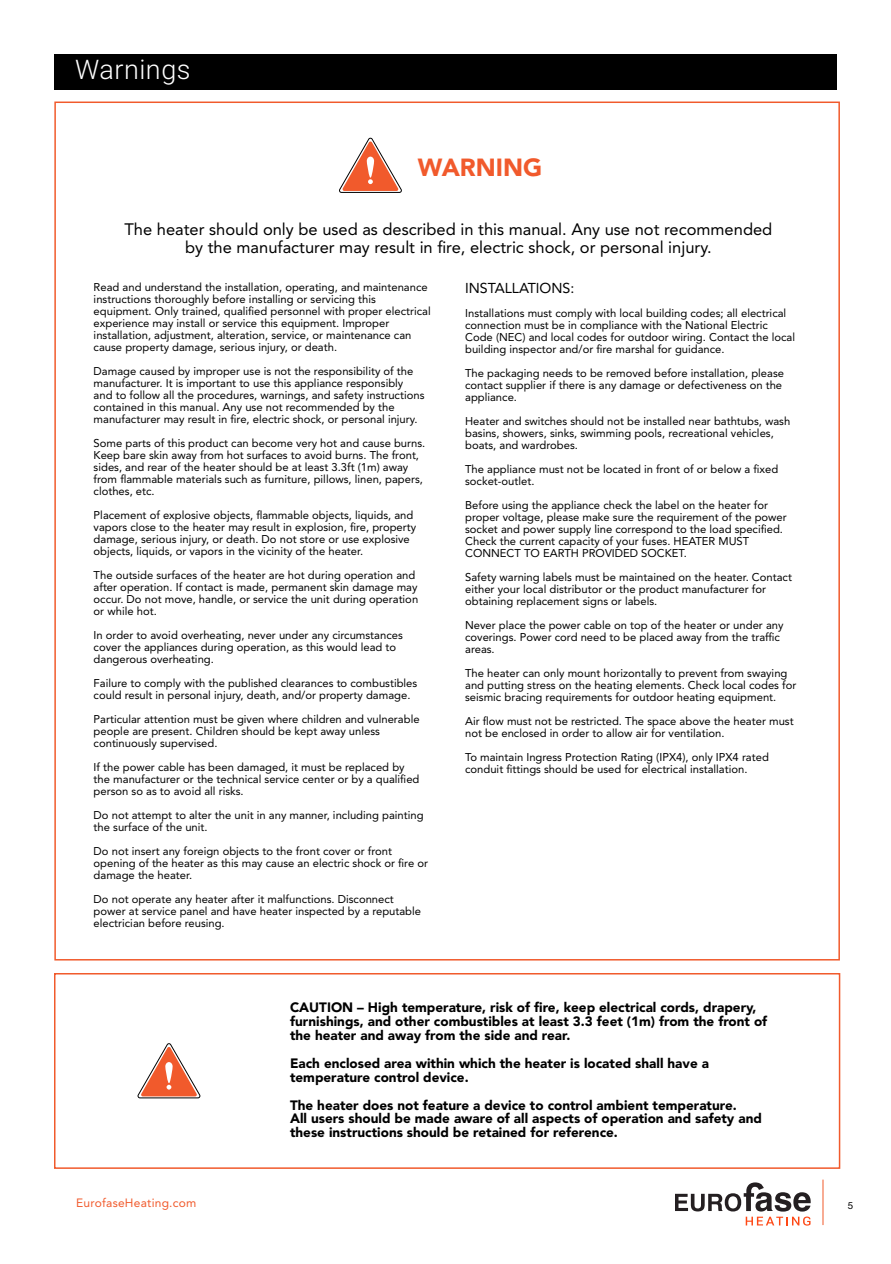
<style>
.page{position:relative;width:891px;height:1264px;background:#fff}
.page>*{position:absolute;margin:0;border:0;box-sizing:border-box;transform-origin:0 0}
.t1{font:300 27px "Roboto";letter-spacing:.02em;color:#fff}
.t2{font:900 24.6px "Avenir LT Std";color:#f15a2c}
.t3{font:16.5px/18px "Avenir LT Std";color:#000;text-align:center}
.t4{font:14.25px "Avenir LT Std";color:#000}
.t5{font:900 13.5px/14px "Avenir LT Std";color:#000}
.t6{font:12px "Avenir LT Std";letter-spacing:.02em;color:#f15a2c}
.t7{font:11.25px/12px "Avenir LT Std";color:#000}
.t8{font:9.75px "Helvetica Neue LT Std";color:#000}
</style>
<div class="page">
<hr style="left:823px;top:1179px;width:1px;height:46px;background:#f1592a">
<svg style="left:675px;top:1182px;width:136px;height:43px"></svg>
<div style="left:54px;top:54px;width:783px;height:35px;background:#000"></div>
<svg style="left:339px;top:137px;width:63px;height:56px"></svg>
<div style="left:54px;top:973px;width:786px;height:196px;border:2px solid #f15a2c"></div>
<svg style="left:137px;top:1043px;width:63px;height:55px"></svg>
<h1 class="t1" style="left:75px;top:50px;width:117px">Warnings</h1>
<h2 class="t2" style="left:418px;top:152px;width:126px">WARNING</h2>
<h3 class="t3" style="left:125px;top:221px;width:649px">The heater should only be used as described in this manual. Any use not recommended by the manufacturer may result in fire, electric shock, or personal injury.</h3>
<p class="t7" style="left:94px;top:281px;width:339px">Read and understand the installation, operating, and maintenance instructions thoroughly before installing or servicing this equipment. Only trained, qualified personnel with proper electrical experience may install or service this equipment. Improper installation, adjustment, alteration, service, or maintenance can cause property damage, serious injury, or death.</p>
<p class="t7" style="left:94px;top:365px;width:332px">Damage caused by improper use is not the responsibility of the manufacturer. It is important to use this appliance responsibly and to follow all the procedures, warnings, and safety instructions contained in this manual. Any use not recommended by the manufacturer may result in fire, electric shock, or personal injury.</p>
<p class="t7" style="left:94px;top:437px;width:333px">Some parts of this product can become very hot and cause burns.<br>Keep bare skin away from hot surfaces to avoid burns. The front, sides, and rear of the heater should be at least 3.3ft (1m) away from flammable materials such as furniture, pillows, linen, papers, clothes, etc.</p>
<p class="t7" style="left:94px;top:509px;width:324px">Placement of explosive objects, flammable objects, liquids, and vapors close to the heater may result in explosion, fire, property damage, serious injury, or death. Do not store or use explosive objects, liquids, or vapors in the vicinity of the heater.</p>
<p class="t7" style="left:94px;top:569px;width:326px">The outside surfaces of the heater are hot during operation and after operation. If contact is made, permanent skin damage may occur. Do not move, handle, or service the unit during operation or while hot.</p>
<p class="t7" style="left:94px;top:629px;width:311px">In order to avoid overheating, never under any circumstances cover the appliances during operation, as this would lead to dangerous overheating.</p>
<p class="t7" style="left:94px;top:677px;width:325px">Failure to comply with the published clearances to combustibles could result in personal injury, death, and/or property damage.</p>
<p class="t7" style="left:94px;top:713px;width:327px">Particular attention must be given where children and vulnerable people are present. Children should be kept away unless continuously supervised.</p>
<p class="t7" style="left:94px;top:761px;width:327px">If the power cable has been damaged, it must be replaced by the manufacturer or the technical service center or by a qualified person so as to avoid all risks.</p>
<p class="t7" style="left:94px;top:809px;width:331px">Do not attempt to alter the unit in any manner, including painting the surface of the unit.</p>
<p class="t7" style="left:94px;top:845px;width:336px">Do not insert any foreign objects to the front cover or front opening of the heater as this may cause an electric shock or fire or damage the heater.</p>
<p class="t7" style="left:94px;top:893px;width:329px">Do not operate any heater after it malfunctions. Disconnect power at service panel and have heater inspected by a reputable electrician before reusing.</p>
<p class="t4" style="left:465px;top:280px;width:111px">INSTALLATIONS:</p>
<p class="t7" style="left:465px;top:307px;width:332px">Installations must comply with local building codes; all electrical connection must be in compliance with the National Electric Code (NEC) and local codes for outdoor wiring. Contact the local building inspector and/or fire marshal for guidance.</p>
<p class="t7" style="left:465px;top:367px;width:320px">The packaging needs to be removed before installation, please contact supplier if there is any damage or defectiveness on the appliance.</p>
<p class="t7" style="left:465px;top:415px;width:327px">Heater and switches should not be installed near bathtubs, wash basins, showers, sinks, swimming pools, recreational vehicles, boats, and wardrobes.</p>
<p class="t7" style="left:465px;top:463px;width:315px">The appliance must not be located in front of or below a fixed socket-outlet.</p>
<p class="t7" style="left:465px;top:499px;width:323px">Before using the appliance check the label on the heater for proper voltage, please make sure the requirement of the power socket and power supply line correspond to the load specified.<br>Check the current capacity of your fuses. HEATER MUST CONNECT TO EARTH PROVIDED SOCKET.</p>
<p class="t7" style="left:465px;top:571px;width:328px">Safety warning labels must be maintained on the heater. Contact either your local distributor or the product manufacturer for obtaining replacement signs or labels.</p>
<p class="t7" style="left:465px;top:619px;width:320px">Never place the power cable on top of the heater or under any coverings. Power cord need to be placed away from the traffic areas.</p>
<p class="t7" style="left:465px;top:667px;width:333px">The heater can only mount horizontally to prevent from swaying and putting stress on the heating elements. Check local codes for seismic bracing requirements for outdoor heating equipment.</p>
<p class="t7" style="left:465px;top:715px;width:330px">Air flow must not be restricted. The space above the heater must not be enclosed in order to allow air for ventilation.</p>
<p class="t7" style="left:465px;top:751px;width:305px">To maintain Ingress Protection Rating (IPX4), only IPX4 rated conduit fittings should be used for electrical installation.</p>
<p class="t5" style="left:290px;top:1000px;width:479px">CAUTION – High temperature, risk of fire, keep electrical cords, drapery, furnishings, and other combustibles at least 3.3 feet (1m) from the front of the heater and away from the side and rear.</p>
<p class="t5" style="left:290px;top:1056px;width:420px">Each enclosed area within which the heater is located shall have a temperature control device.</p>
<p class="t5" style="left:290px;top:1098px;width:473px">The heater does not feature a device to control ambient temperature.<br>All users should be made aware of all aspects of operation and safety and these instructions should be retained for reference.</p>
<p class="t6" style="left:76px;top:1195px;width:122px">EurofaseHeating.com</p>
<p class="t8" style="left:848px;top:1199px;width:7px">5</p>
</div>
